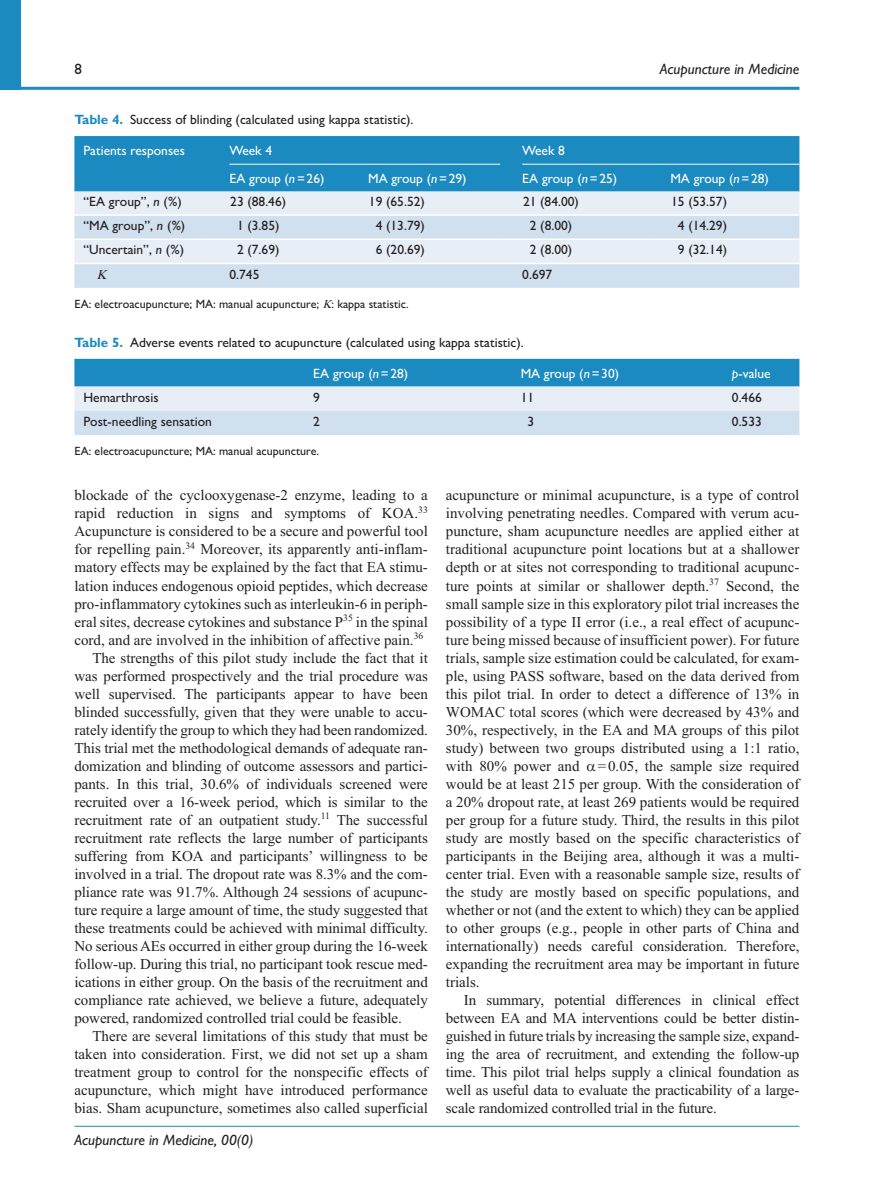
<style>
.page{position:relative;width:893px;height:1191px;background:#fff}
.page>*{position:absolute;margin:0;border:0;box-sizing:border-box;transform-origin:0 0}
.t1{font:15px/18px "Times New Roman";letter-spacing:-.005em;color:#231f20;text-align:justify}
.t2{font:italic 500 15px "Gill Sans MT Pro";color:#231f20}
.t3{font:500 15px "Gill Sans MT Pro";color:#231f20}
.t4{font:500 13.5px "Gill Sans MT Pro";color:#231f20}
.t5{font:500 13.5px "Gill Sans MT Pro";color:#fff}
.t6{font:500 12px "Gill Sans MT Pro";color:#231f20}
.s1{font-weight:700;color:#1a8ac1}
.s2{font-style:italic}
</style>
<div class="page">
<hr style="left:0;top:87px;width:799px;height:3px;background:#1a8ac1">
<div style="left:0;top:0;width:21px;height:89px;background:#1a8ac1"></div>
<hr style="left:74px;top:1125px;width:725px;height:1px;background:#1a8ac1">
<div style="left:74px;top:136px;width:725px;height:56px;background:#1a8ac1"></div>
<div style="left:74px;top:192px;width:725px;height:22px;background:#e7eef6"></div>
<svg style="left:74px;top:216px;width:725px;height:72px;background:#d8e4f1"></svg>
<hr style="left:74px;top:238px;width:133px;height:2px;background:#fff">
<hr style="left:207px;top:238px;width:139px;height:2px;background:#fff">
<hr style="left:346px;top:238px;width:154px;height:2px;background:#fff">
<hr style="left:500px;top:238px;width:148px;height:2px;background:#fff">
<hr style="left:648px;top:238px;width:151px;height:2px;background:#fff">
<hr style="left:74px;top:263px;width:133px;height:1px;background:#fff">
<hr style="left:207px;top:263px;width:139px;height:1px;background:#fff">
<hr style="left:346px;top:263px;width:154px;height:1px;background:#fff">
<hr style="left:500px;top:263px;width:148px;height:1px;background:#fff">
<hr style="left:648px;top:263px;width:151px;height:1px;background:#fff">
<hr style="left:229px;top:164px;width:271px;height:1px;background:#fff">
<hr style="left:522px;top:164px;width:277px;height:1px;background:#fff">
<svg style="left:74px;top:359px;width:725px;height:76px;background:#96c5e0"></svg>
<svg style="left:97px;top:270px;width:12px;height:9px"></svg>
<p class="t3" style="left:74px;top:60px;width:9px">8</p>
<p class="t2" style="left:660px;top:60px;width:141px">Acupuncture in Medicine</p>
<p class="t4" style="left:74px;top:111px;width:341px"><span class="s1">Table 4.</span> Success of blinding (calculated using kappa statistic).</p>
<p class="t5" style="left:83px;top:142px;width:103px">Patients responses</p>
<p class="t5" style="left:229px;top:142px;width:44px">Week 4</p>
<p class="t5" style="left:522px;top:142px;width:44px">Week 8</p>
<p class="t5" style="left:229px;top:170px;width:96px">EA group (<span class="s2">n</span>=26)</p>
<p class="t5" style="left:368px;top:170px;width:100px">MA group (<span class="s2">n</span>=29)</p>
<p class="t5" style="left:522px;top:170px;width:96px">EA group (<span class="s2">n</span>=25)</p>
<p class="t5" style="left:670px;top:170px;width:100px">MA group (<span class="s2">n</span>=28)</p>
<p class="t4" style="left:83px;top:193px;width:100px">“EA group”, <span class="s2">n</span> (%)</p>
<p class="t4" style="left:230px;top:193px;width:57px">23 (88.46)</p>
<p class="t4" style="left:369px;top:193px;width:57px">19 (65.52)</p>
<p class="t4" style="left:523px;top:193px;width:57px">21 (84.00)</p>
<p class="t4" style="left:671px;top:193px;width:57px">15 (53.57)</p>
<p class="t4" style="left:83px;top:218px;width:103px">“MA group”, <span class="s2">n</span> (%)</p>
<p class="t4" style="left:237px;top:218px;width:44px">1 (3.85)</p>
<p class="t4" style="left:376px;top:218px;width:51px">4 (13.79)</p>
<p class="t4" style="left:530px;top:218px;width:44px">2 (8.00)</p>
<p class="t4" style="left:678px;top:218px;width:51px">4 (14.29)</p>
<p class="t4" style="left:83px;top:242px;width:102px">“Uncertain”, <span class="s2">n</span> (%)</p>
<p class="t4" style="left:237px;top:242px;width:44px">2 (7.69)</p>
<p class="t4" style="left:376px;top:242px;width:51px">6 (20.69)</p>
<p class="t4" style="left:530px;top:242px;width:44px">2 (8.00)</p>
<p class="t4" style="left:678px;top:242px;width:51px">9 (32.14)</p>
<p class="t4" style="left:229px;top:266px;width:31px">0.745</p>
<p class="t4" style="left:522px;top:266px;width:31px">0.697</p>
<p class="t6" style="left:74px;top:297px;width:336px">EA: electroacupuncture; MA: manual acupuncture; : kappa statistic.</p>
<p class="t4" style="left:74px;top:334px;width:451px"><span class="s1">Table 5.</span> Adverse events related to acupuncture (calculated using kappa statistic).</p>
<p class="t5" style="left:313px;top:365px;width:96px">EA group (<span class="s2">n</span>=28)</p>
<p class="t5" style="left:521px;top:365px;width:100px">MA group (<span class="s2">n</span>=30)</p>
<p class="t5" style="left:732px;top:365px;width:40px"><span class="s2">p</span>-value</p>
<p class="t4" style="left:83px;top:389px;width:77px">Hemarthrosis</p>
<p class="t4" style="left:313px;top:389px;width:8px">9</p>
<p class="t4" style="left:521px;top:389px;width:15px">11</p>
<p class="t4" style="left:732px;top:389px;width:31px">0.466</p>
<p class="t4" style="left:83px;top:413px;width:130px">Post-needling sensation</p>
<p class="t4" style="left:313px;top:413px;width:8px">2</p>
<p class="t4" style="left:527px;top:413px;width:8px">3</p>
<p class="t4" style="left:732px;top:413px;width:31px">0.533</p>
<p class="t6" style="left:74px;top:444px;width:246px">EA: electroacupuncture; MA: manual acupuncture.</p>
<p class="t1" style="left:74px;top:486px;width:355px">blockade of the cyclooxygenase-2 enzyme, leading to a</p>
<p class="t1" style="left:74px;top:504px;width:355px">rapid reduction in signs and symptoms of KOA.<sup>33</sup></p>
<p class="t1" style="left:74px;top:522px;width:355px">Acupuncture is considered to be a secure and powerful tool</p>
<p class="t1" style="left:74px;top:540px;width:355px">for repelling pain.<sup>34</sup> Moreover, its apparently anti-inflam-</p>
<p class="t1" style="left:74px;top:558px;width:355px">matory effects may be explained by the fact that EA stimu-</p>
<p class="t1" style="left:74px;top:576px;width:355px">lation induces endogenous opioid peptides, which decrease</p>
<p class="t1" style="left:74px;top:594px;width:355px">pro-inflammatory cytokines such as interleukin-6 in periph-</p>
<p class="t1" style="left:74px;top:612px;width:355px">eral sites, decrease cytokines and substance P<sup>35</sup> in the spinal</p>
<p class="t1" style="left:74px;top:630px;width:350px">cord, and are involved in the inhibition of affective pain.<sup>36</sup></p>
<p class="t1" style="left:92px;top:648px;width:337px">The strengths of this pilot study include the fact that it</p>
<p class="t1" style="left:74px;top:666px;width:355px">was performed prospectively and the trial procedure was</p>
<p class="t1" style="left:74px;top:684px;width:355px">well supervised. The participants appear to have been</p>
<p class="t1" style="left:74px;top:702px;width:355px">blinded successfully, given that they were unable to accu-</p>
<p class="t1" style="left:74px;top:720px;width:355px">rately identify the group to which they had been randomized.</p>
<p class="t1" style="left:74px;top:738px;width:355px">This trial met the methodological demands of adequate ran-</p>
<p class="t1" style="left:74px;top:756px;width:355px">domization and blinding of outcome assessors and partici-</p>
<p class="t1" style="left:74px;top:774px;width:355px">pants. In this trial, 30.6% of individuals screened were</p>
<p class="t1" style="left:74px;top:792px;width:355px">recruited over a 16-week period, which is similar to the</p>
<p class="t1" style="left:74px;top:810px;width:355px">recruitment rate of an outpatient study.<sup>11</sup> The successful</p>
<p class="t1" style="left:74px;top:828px;width:355px">recruitment rate reflects the large number of participants</p>
<p class="t1" style="left:74px;top:846px;width:355px">suffering from KOA and participants’ willingness to be</p>
<p class="t1" style="left:74px;top:864px;width:355px">involved in a trial. The dropout rate was 8.3% and the com-</p>
<p class="t1" style="left:74px;top:882px;width:355px">pliance rate was 91.7%. Although 24 sessions of acupunc-</p>
<p class="t1" style="left:74px;top:900px;width:355px">ture require a large amount of time, the study suggested that</p>
<p class="t1" style="left:74px;top:918px;width:355px">these treatments could be achieved with minimal difficulty.</p>
<p class="t1" style="left:74px;top:936px;width:355px">No serious AEs occurred in either group during the 16-week</p>
<p class="t1" style="left:74px;top:954px;width:355px">follow-up. During this trial, no participant took rescue med-</p>
<p class="t1" style="left:74px;top:972px;width:355px">ications in either group. On the basis of the recruitment and</p>
<p class="t1" style="left:74px;top:990px;width:355px">compliance rate achieved, we believe a future, adequately</p>
<p class="t1" style="left:74px;top:1008px;width:329px">powered, randomized controlled trial could be feasible.</p>
<p class="t1" style="left:92px;top:1026px;width:337px">There are several limitations of this study that must be</p>
<p class="t1" style="left:74px;top:1044px;width:355px">taken into consideration. First, we did not set up a sham</p>
<p class="t1" style="left:74px;top:1062px;width:355px">treatment group to control for the nonspecific effects of</p>
<p class="t1" style="left:74px;top:1080px;width:355px">acupuncture, which might have introduced performance</p>
<p class="t1" style="left:74px;top:1098px;width:355px">bias. Sham acupuncture, sometimes also called superficial</p>
<p class="t2" style="left:74px;top:1130px;width:180px">Acupuncture in Medicine, 00(0)</p>
<p class="t1" style="left:446px;top:486px;width:355px">acupuncture or minimal acupuncture, is a type of control involving penetrating needles. Compared with verum acu&shy;puncture, sham acupuncture needles are applied either at traditional acupuncture point locations but at a shallower depth or at sites not corresponding to traditional acupunc&shy;ture points at similar or shallower depth.<sup>37</sup> Second, the small sample size in this exploratory pilot trial increases the possibility of a type II error (i.e., a real effect of acupunc&shy;ture being missed because of insufficient power). For future trials, sample size estimation could be calculated, for exam&shy;ple, using PASS software, based on the data derived from this pilot trial. In order to detect a difference of 13% in WOMAC total scores (which were decreased by 43% and 30%, respectively, in the EA and MA groups of this pilot study) between two groups distributed using a 1:1 ratio, with 80% power and =0.05, the sample size required would be at least 215 per group. With the consideration of a 20% dropout rate, at least 269 patients would be required per group for a future study. Third, the results in this pilot study are mostly based on the specific characteristics of participants in the Beijing area, although it was a multi&shy;center trial. Even with a reasonable sample size, results of the study are mostly based on specific populations, and whether or not (and the extent to which) they can be applied to other groups (e.g., people in other parts of China and internationally) needs careful consideration. Therefore, expanding the recruitment area may be important in future trials.</p>
<p class="t1" style="left:446px;top:990px;width:355px;text-indent:18px">In summary, potential differences in clinical effect between EA and MA interventions could be better distin&shy;guished in future trials by increasing the sample size, expand&shy;ing the area of recruitment, and extending the follow-up time. This pilot trial helps supply a clinical foundation as well as useful data to evaluate the practicability of a large&shy;scale randomized controlled trial in the future.</p>
</div>
